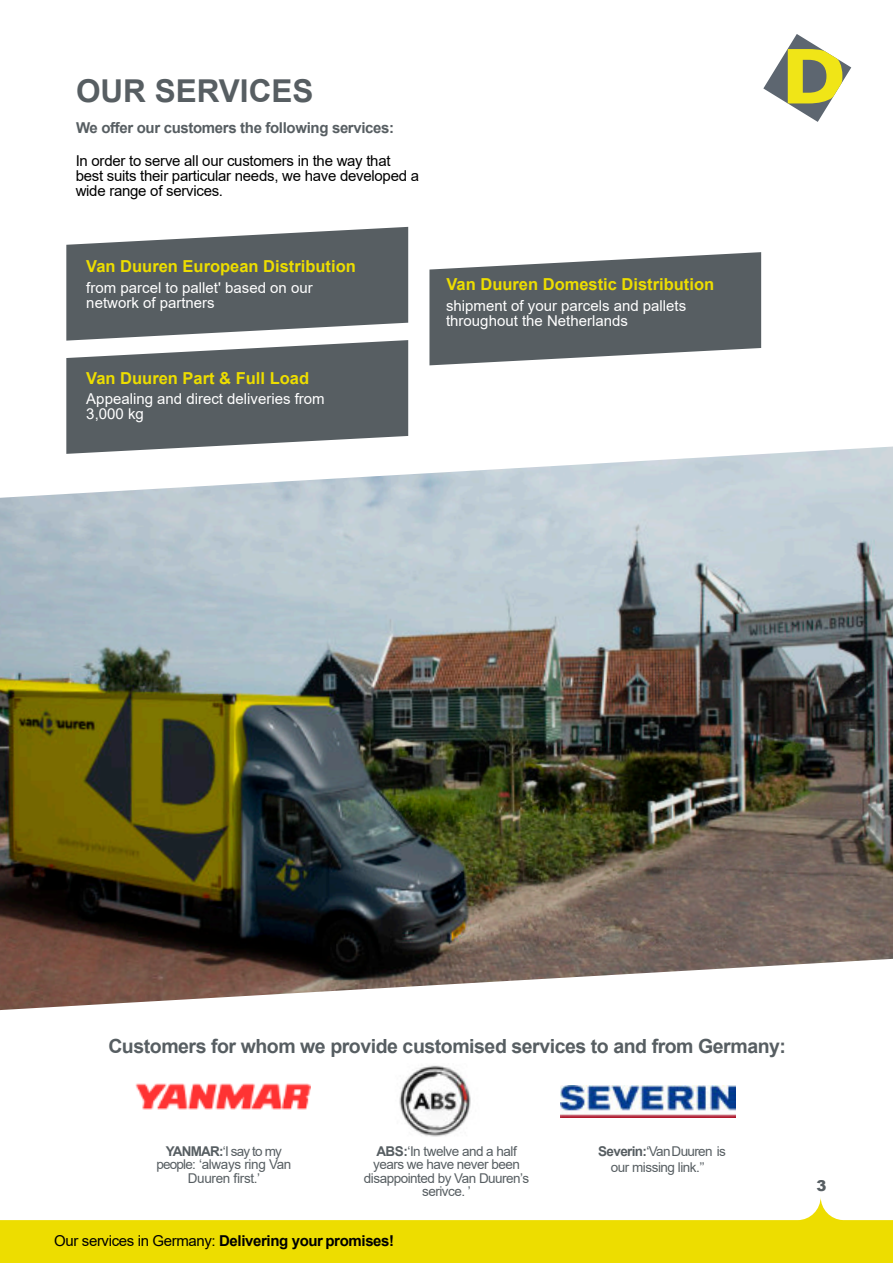
<style>
.page{position:relative;width:893px;height:1263px;background:#fff}
.page>*{position:absolute;margin:0;border:0;box-sizing:border-box;transform-origin:0 0}
.t1{font:700 31.5px "Arial";color:#575e62}
.t2{font:700 19.5px "Arial";letter-spacing:-.025em;color:#575e62}
.t3{font:700 16.5px "Arial";color:#eddd00}
.t4{font:15px/15px "Arial";color:#fff}
.t5{font:15px/15px "Arial";letter-spacing:-.02em;color:#000}
.t6{font:700 15px "Arial";letter-spacing:-.025em;color:#000}
.t7{font:700 15px "Arial";letter-spacing:-.025em;color:#575e62}
.t8{font:900 15px "Arial";color:#575e62}
.t9{font:13.5px/13.5px "Arial";letter-spacing:-.035em;color:#575e62;text-align:center}
.s1{font-weight:700}
.s2{font-weight:400}
</style>
<div class="page">
<svg style="left:763px;top:34px;width:88px;height:88px"></svg>
<img style="left:399px;top:1065px;width:72px;height:72px">
<img style="left:135px;top:1084px;width:175px;height:25px">
<img style="left:561px;top:1086px;width:174px;height:32px">
<svg style="left:429px;top:252px;width:332px;height:113px;background:#70767a"></svg>
<svg style="left:66px;top:227px;width:342px;height:205px;background:#6c7276"></svg>
<svg style="left:0;top:1197px;width:893px;height:66px;fill:#eddd00"></svg>
<img style="left:0;top:432px;width:893px;height:578px">
<h1 class="t1" style="left:76px;top:79px;width:239px">OUR SERVICES</h1>
<p class="t7" style="left:76px;top:122px;width:320px">We offer our customers the following services:</p>
<p class="t5" style="left:76px;top:155px;width:345px">In order to serve all our customers in the way that best suits their particular needs, we have developed a wide range of services.</p>
<p class="t3" style="left:86px;top:260px;width:271px">Van Duuren European Distribution</p>
<p class="t4" style="left:86px;top:281px;width:228px">from parcel to pallet' based on our network of partners</p>
<p class="t3" style="left:86px;top:372px;width:224px">Van Duuren Part &amp; Full Load</p>
<p class="t4" style="left:86px;top:393px;width:240px">Appealing and direct deliveries from<br>3,000 kg</p>
<p class="t3" style="left:446px;top:278px;width:269px">Van Duuren Domestic Distribution</p>
<p class="t4" style="left:446px;top:300px;width:242px">shipment of your parcels and pallets throughout the Netherlands</p>
<h2 class="t2" style="left:108px;top:1039px;width:679px">Customers for whom we provide customised services to and from Germany:</h2>
<p class="t9" style="left:157px;top:1145px;width:136px"><span class="s1">YANMAR:</span>‘I say to my people: ‘always ring Van<br>Duuren first.’</p>
<p class="t9" style="left:611px;top:1144px;width:117px;line-height:16.2px;text-align:left;text-indent:-13px"><span class="s1">Severin:</span>‘VanDuuren is our missing link.’’</p>
<p class="t9" style="left:364px;top:1145px;width:167px"><span class="s1">ABS:</span>‘In twelve and a half years we have never been disappointed by Van Duuren’s serivce. ’</p>
<p class="t6" style="left:54px;top:1234px;width:342px"><span class="s2">Our services in Germany:</span> Delivering your promises!</p>
<p class="t8" style="left:816px;top:1180px;width:12px">3</p>
</div>
